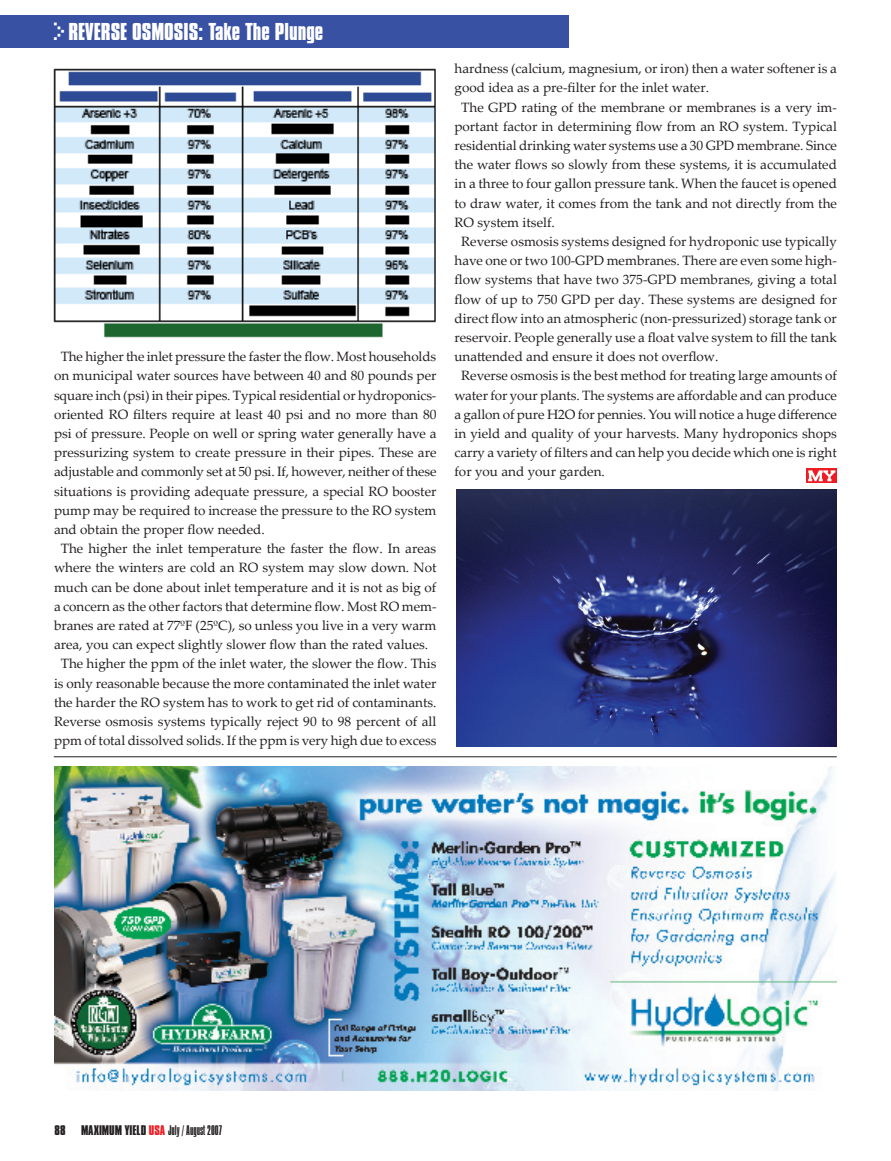
<style>
.page{position:relative;width:891px;height:1161px;background:#fff}
.page>*{position:absolute;margin:0;border:0;box-sizing:border-box;transform-origin:0 0}
.distributor_text{font:700 21px "Compacta BT";color:#fff}
.Helvetica{font:13.5px/19.2px "Palatino Linotype";color:#231f20;text-align:justify}
.t1{font:300 12px "Compacta BT";color:#231f20}
.t2{font:700 12px "Compacta BT";color:#231f20}
.s1{font-family:"Decoder";font-weight:400;font-size:36px}
.s2{font-weight:700}
.s3{font-weight:700;color:#ee1d23}
</style>
<div class="page">
<svg style="left:806px;top:468px;width:31px;height:15px"></svg>
<svg style="left:808px;top:470px;width:27px;height:11px"></svg>
<hr style="left:54px;top:757px;width:783px;height:1px;background:#231f20">
<img style="left:54px;top:767px;width:783px;height:324px">
<div style="left:0;top:15px;width:568px;height:33px;background:#3851a3"></div>
<img style="left:53px;top:68px;width:383px;height:270px">
<img style="left:456px;top:489px;width:381px;height:258px">
<p class="distributor_text" style="left:54px;top:19px;width:271px"><span class="s1">&gt;</span>REVERSE OSMOSIS: Take The Plunge</p>
<p class="Helvetica" style="left:54px;top:346px;width:384px;text-indent:7px">The higher the inlet pressure the faster the flow. Most households on municipal water sources have between 40 and 80 pounds per square inch (psi) in their pipes. Typical residential or hydroponics&shy;oriented RO filters require at least 40 psi and no more than 80 psi of pressure. People on well or spring water generally have a pressurizing system to create pressure in their pipes. These are adjustable and commonly set at 50 psi. If, however, neither of these situations is providing adequate pressure, a special RO booster pump may be required to increase the pressure to the RO system and obtain the proper flow needed.</p>
<p class="Helvetica" style="left:54px;top:538px;width:384px;text-indent:7px">The higher the inlet temperature the faster the flow. In areas where the winters are cold an RO system may slow down. Not much can be done about inlet temperature and it is not as big of a concern as the other factors that determine flow. Most RO mem&shy;branes are rated at 77ºF (25ºC), so unless you live in a very warm area, you can expect slightly slower flow than the rated values.</p>
<p class="Helvetica" style="left:54px;top:654px;width:384px;text-align:center">The higher the ppm of the inlet water, the slower the flow. This is only reasonable because the more contaminated the inlet water the harder the RO system has to work to get rid of contaminants.<br>Reverse osmosis systems typically reject 90 to 98 percent of all ppm of total dissolved solids. If the ppm is very high due to excess</p>
<p class="Helvetica" style="left:454px;top:58px;width:384px">hardness (calcium, magnesium, or iron) then a water softener is a good idea as a pre-filter for the inlet water.</p>
<p class="Helvetica" style="left:454px;top:97px;width:384px;text-indent:7px">The GPD rating of the membrane or membranes is a very im&shy;portant factor in determining flow from an RO system. Typical residential drinking water systems use a 30 GPD membrane. Since the water flows so slowly from these systems, it is accumulated in a three to four gallon pressure tank. When the faucet is opened to draw water, it comes from the tank and not directly from the RO system itself.</p>
<p class="Helvetica" style="left:454px;top:231px;width:384px;text-indent:7px">Reverse osmosis systems designed for hydroponic use typically have one or two 100-GPD membranes. There are even some high&shy;flow systems that have two 375-GPD membranes, giving a total flow of up to 750 GPD per day. These systems are designed for direct flow into an atmospheric (non-pressurized) storage tank or reservoir. People generally use a float valve system to fill the tank unattended and ensure it does not overflow.</p>
<p class="Helvetica" style="left:454px;top:366px;width:384px;text-indent:7px">Reverse osmosis is the best method for treating large amounts of water for your plants. The systems are affordable and can produce a gallon of pure H2O for pennies. You will notice a huge difference in yield and quality of your harvests. Many hydroponics shops carry a variety of filters and can help you decide which one is right for you and your garden.</p>
<p class="t2" style="left:55px;top:1123px;width:12px">88</p>
<p class="t1" style="left:81px;top:1123px;width:143px"><span class="s2">MAXIMUM YIELD</span> <span class="s3">USA</span> July / August 2007</p>
</div>
